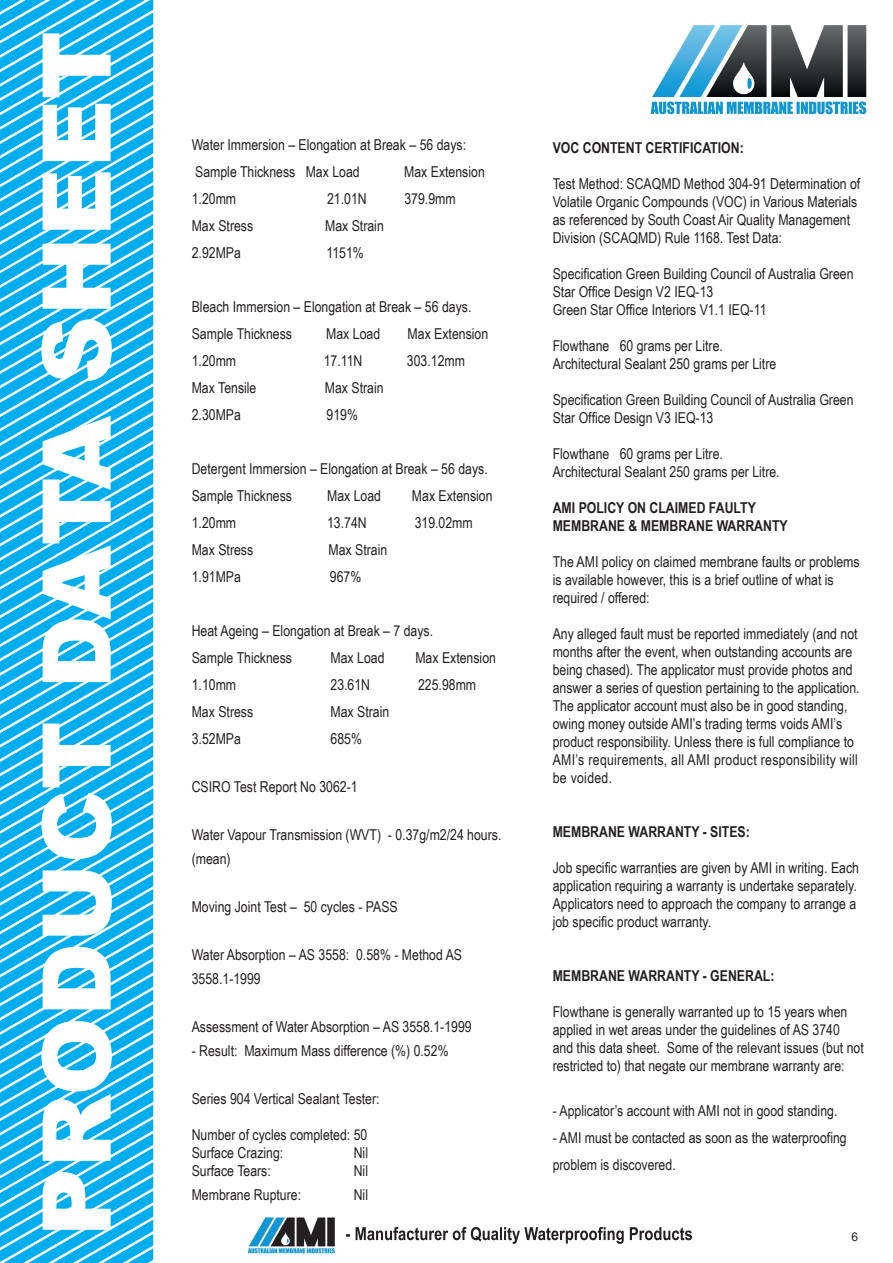
<style>
.page{position:relative;width:893px;height:1263px;background:#fff}
.page>*{position:absolute;margin:0;border:0;box-sizing:border-box;transform-origin:0 0}
.t1{font:900 94.95px "Arial";color:#fff}
.Main_text{font:15px/18px "Arial Narrow";color:#231f20}
.t2{font:700 15px/18px "Arial Narrow";color:#231f20}
.t3{font:12px "Arial";color:#231f20}
</style>
<div class="page">
<svg style="left:0;top:0;width:153px;height:185px;background:#33bef2"></svg>
<svg style="left:0;top:185px;width:153px;height:302px;background:#33bef2"></svg>
<svg style="left:0;top:487px;width:153px;height:301px;background:#33bef2"></svg>
<svg style="left:0;top:788px;width:153px;height:302px;background:#32bef2"></svg>
<svg style="left:0;top:1090px;width:153px;height:173px;background:#32bef2"></svg>
<svg style="left:346px;top:1227px;width:346px;height:17px"></svg>
<svg style="left:651px;top:25px;width:215px;height:89px"></svg>
<svg style="left:248px;top:1217px;width:87px;height:36px"></svg>
<h1 class="t1" style="left:8px;top:1237px;width:1207px;rotate:-90deg">PRODUCT DATA SHEET</h1>
<p class="Main_text" style="left:192px;top:135px;width:276px">Water Immersion – Elongation at Break – 56 days:</p>
<p class="Main_text" style="left:195px;top:162px;width:166px">Sample Thickness Max Load</p>
<p class="Main_text" style="left:404px;top:162px;width:82px">Max Extension</p>
<p class="Main_text" style="left:192px;top:189px;width:46px">1.20mm</p>
<p class="Main_text" style="left:327px;top:189px;width:41px">21.01N</p>
<p class="Main_text" style="left:404px;top:189px;width:53px">379.9mm</p>
<p class="Main_text" style="left:192px;top:216px;width:63px">Max Stress</p>
<p class="Main_text" style="left:325px;top:216px;width:60px">Max Strain</p>
<p class="Main_text" style="left:192px;top:243px;width:51px">2.92MPa</p>
<p class="Main_text" style="left:326px;top:243px;width:39px">1151%</p>
<p class="Main_text" style="left:192px;top:297px;width:281px">Bleach Immersion – Elongation at Break – 56 days.</p>
<p class="Main_text" style="left:192px;top:324px;width:102px">Sample Thickness</p>
<p class="Main_text" style="left:326px;top:324px;width:56px">Max Load</p>
<p class="Main_text" style="left:408px;top:324px;width:82px">Max Extension</p>
<p class="Main_text" style="left:192px;top:351px;width:46px">1.20mm</p>
<p class="Main_text" style="left:324px;top:351px;width:40px">17.11N</p>
<p class="Main_text" style="left:407px;top:351px;width:60px">303.12mm</p>
<p class="Main_text" style="left:192px;top:378px;width:66px">Max Tensile</p>
<p class="Main_text" style="left:325px;top:378px;width:60px">Max Strain</p>
<p class="Main_text" style="left:192px;top:405px;width:51px">2.30MPa</p>
<p class="Main_text" style="left:326px;top:405px;width:33px">919%</p>
<p class="Main_text" style="left:192px;top:459px;width:298px">Detergent Immersion – Elongation at Break – 56 days.</p>
<p class="Main_text" style="left:192px;top:486px;width:102px">Sample Thickness</p>
<p class="Main_text" style="left:327px;top:486px;width:56px">Max Load</p>
<p class="Main_text" style="left:412px;top:486px;width:82px">Max Extension</p>
<p class="Main_text" style="left:192px;top:513px;width:46px">1.20mm</p>
<p class="Main_text" style="left:327px;top:513px;width:41px">13.74N</p>
<p class="Main_text" style="left:415px;top:513px;width:60px">319.02mm</p>
<p class="Main_text" style="left:192px;top:540px;width:63px">Max Stress</p>
<p class="Main_text" style="left:328px;top:540px;width:60px">Max Strain</p>
<p class="Main_text" style="left:192px;top:567px;width:51px">1.91MPa</p>
<p class="Main_text" style="left:330px;top:567px;width:33px">967%</p>
<p class="Main_text" style="left:192px;top:621px;width:243px">Heat Ageing – Elongation at Break – 7 days.</p>
<p class="Main_text" style="left:192px;top:648px;width:102px">Sample Thickness</p>
<p class="Main_text" style="left:331px;top:648px;width:56px">Max Load</p>
<p class="Main_text" style="left:415px;top:648px;width:82px">Max Extension</p>
<p class="Main_text" style="left:192px;top:675px;width:46px">1.10mm</p>
<p class="Main_text" style="left:331px;top:675px;width:41px">23.61N</p>
<p class="Main_text" style="left:418px;top:675px;width:60px">225.98mm</p>
<p class="Main_text" style="left:192px;top:702px;width:63px">Max Stress</p>
<p class="Main_text" style="left:331px;top:702px;width:60px">Max Strain</p>
<p class="Main_text" style="left:192px;top:729px;width:51px">3.52MPa</p>
<p class="Main_text" style="left:331px;top:729px;width:33px">685%</p>
<p class="Main_text" style="left:192px;top:777px;width:167px">CSIRO Test Report No 3062-1</p>
<p class="Main_text" style="left:192px;top:822px;width:311px;line-height:24px">Water Vapour Transmission (WVT) - 0.37g/m2/24 hours. (mean)</p>
<p class="Main_text" style="left:192px;top:897px;width:208px">Moving Joint Test – 50 cycles - PASS</p>
<p class="Main_text" style="left:192px;top:942px;width:272px;line-height:24px">Water Absorption – AS 3558: 0.58% - Method AS<br>3558.1-1999</p>
<p class="Main_text" style="left:192px;top:1017px;width:281px">Assessment of Water Absorption – AS 3558.1-1999</p>
<p class="Main_text" style="left:192px;top:1041px;width:258px">- Result: Maximum Mass difference (%) 0.52%</p>
<p class="Main_text" style="left:192px;top:1089px;width:189px">Series 904 Vertical Sealant Tester:</p>
<p class="Main_text" style="left:192px;top:1125px;width:177px">Number of cycles completed: 50</p>
<p class="Main_text" style="left:192px;top:1143px;width:93px">Surface Crazing:</p>
<p class="Main_text" style="left:354px;top:1143px;width:16px">Nil</p>
<p class="Main_text" style="left:192px;top:1161px;width:81px">Surface Tears:</p>
<p class="Main_text" style="left:354px;top:1161px;width:16px">Nil</p>
<p class="Main_text" style="left:192px;top:1185px;width:111px">Membrane Rupture:</p>
<p class="Main_text" style="left:354px;top:1185px;width:16px">Nil</p>
<p class="t2" style="left:553px;top:138px;width:193px">VOC CONTENT CERTIFICATION:</p>
<p class="Main_text" style="left:553px;top:174px;width:309px">Test Method: SCAQMD Method 304-91 Determination of Volatile Organic Compounds (VOC) in Various Materials as referenced by South Coast Air Quality Management Division (SCAQMD) Rule 1168. Test Data:</p>
<p class="Main_text" style="left:553px;top:264px;width:302px">Specification Green Building Council of Australia Green<br>Star Office Design V2 IEQ-13<br>Green Star Office Interiors V1.1 IEQ-11</p>
<p class="Main_text" style="left:553px;top:336px;width:225px">Flowthane 60 grams per Litre.<br>Architectural Sealant 250 grams per Litre</p>
<p class="Main_text" style="left:553px;top:390px;width:302px">Specification Green Building Council of Australia Green<br>Star Office Design V3 IEQ-13</p>
<p class="Main_text" style="left:553px;top:444px;width:228px">Flowthane 60 grams per Litre.<br>Architectural Sealant 250 grams per Litre.</p>
<p class="t2" style="left:553px;top:498px;width:237px">AMI POLICY ON CLAIMED FAULTY<br>MEMBRANE &amp; MEMBRANE WARRANTY</p>
<p class="Main_text" style="left:553px;top:552px;width:308px">The AMI policy on claimed membrane faults or problems is available however, this is a brief outline of what is required / offered:</p>
<p class="Main_text" style="left:553px;top:624px;width:309px">Any alleged fault must be reported immediately (and not months after the event, when outstanding accounts are being chased). The applicator must provide photos and answer a series of question pertaining to the application.<br>The applicator account must also be in good standing, owing money outside AMI’s trading terms voids AMI’s product responsibility. Unless there is full compliance to AMI’s requirements, all AMI product responsibility will be voided.</p>
<p class="t2" style="left:553px;top:822px;width:199px">MEMBRANE WARRANTY - SITES:</p>
<p class="Main_text" style="left:553px;top:858px;width:308px">Job specific warranties are given by AMI in writing. Each application requiring a warranty is undertake separately.<br>Applicators need to approach the company to arrange a job specific product warranty.</p>
<p class="t2" style="left:553px;top:966px;width:223px">MEMBRANE WARRANTY - GENERAL:</p>
<p class="Main_text" style="left:553px;top:1002px;width:313px">Flowthane is generally warranted up to 15 years when applied in wet areas under the guidelines of AS 3740 and this data sheet. Some of the relevant issues (but not restricted to) that negate our membrane warranty are:</p>
<p class="Main_text" style="left:553px;top:1101px;width:286px">- Applicator’s account with AMI not in good standing.</p>
<p class="Main_text" style="left:553px;top:1123px;width:296px;line-height:27px">- AMI must be contacted as soon as the waterproofing problem is discovered.</p>
<p class="t3" style="left:851px;top:1229px;width:8px">6</p>
</div>
